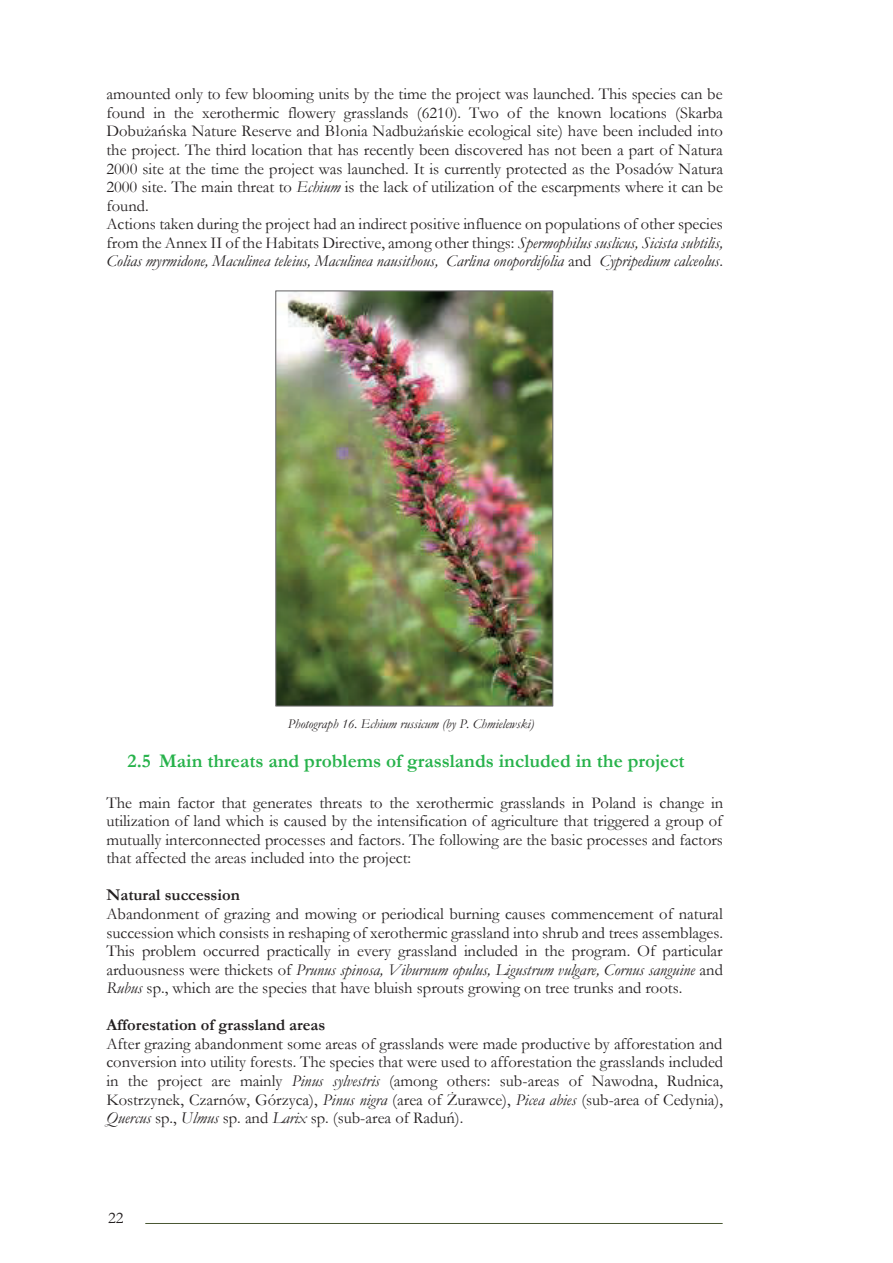
<style>
.page{position:relative;width:893px;height:1263px;background:#fff}
.page>*{position:absolute;margin:0;border:0;box-sizing:border-box;transform-origin:0 0}
.t1{font:700 19.5px "Garamond";color:#27b24b}
.t2{font:16.5px/18.6px "Garamond";color:#231f20;text-align:justify}
.t3{font:700 16.5px "Garamond";color:#231f20}
.t4{font:italic 13.5px "Garamond";color:#231f20}
.s1{font-style:italic}
</style>
<div class="page">
<img style="left:277px;top:292px;width:274px;height:412px">
<div style="left:275px;top:290px;width:278px;height:416px;border:1px solid #6c6b6c"></div>
<hr style="left:145px;top:1223px;width:578px;height:1px;background:#495733">
<p class="t2" style="left:106px;top:85px;width:618px;text-align:left">amounted only to few blooming units by the time the project was launched. This species can be found in the xerothermic flowery grasslands (6210). Two of the known locations (Skarba Dobużańska Nature Reserve and Błonia Nadbużańskie ecological site) have been included into the project. The third location that has recently been discovered has not been a part of Natura 2000 site at the time the project was launched. It is currently protected as the Posadów Natura 2000 site. The main threat to <span class="s1">Echium</span> is the lack of utilization of the escarpments where it can be found.<br>Actions taken during the project had an indirect positive influence on populations of other species from the Annex II of the Habitats Directive, among other things: <span class="s1">Spermophilus suslicus, Sicista subtilis, Colias myrmidone, Maculinea teleius, Maculinea nausithous, Carlina onopordifolia</span> and <span class="s1">Cypripedium calceolus</span>.</p>
<p class="t4" style="left:288px;top:716px;width:248px">Photograph 16. Echium russicum (by P. Chmielewski)</p>
<p class="t1" style="left:128px;top:750px;width:559px">2.5 Main threats and problems of grasslands included in the project</p>
<p class="t2" style="left:106px;top:793px;width:618px">The main factor that generates threats to the xerothermic grasslands in Poland is change in utilization of land which is caused by the intensification of agriculture that triggered a group of mutually interconnected processes and factors. The following are the basic processes and factors that affected the areas included into the project:</p>
<p class="t3" style="left:106px;top:886px;width:135px">Natural succession</p>
<p class="t2" style="left:106px;top:905px;width:618px">Abandonment of grazing and mowing or periodical burning causes commencement of natural succession which consists in reshaping of xerothermic grassland into shrub and trees assemblages.<br>This problem occurred practically in every grassland included in the program. Of particular arduousness were thickets of <span class="s1">Prunus spinosa, Viburnum opulus, Ligustrum vulgare, Cornus sanguine</span> and <span class="s1">Rubus</span> sp., which are the species that have bluish sprouts growing on tree trunks and roots.</p>
<p class="t3" style="left:106px;top:1016px;width:221px">Afforestation of grassland areas</p>
<p class="t2" style="left:106px;top:1035px;width:618px">After grazing abandonment some areas of grasslands were made productive by afforestation and conversion into utility forests. The species that were used to afforestation the grasslands included in the project are mainly <span class="s1">Pinus sylvestris</span> (among others: sub-areas of Nawodna, Rudnica, Kostrzynek, Czarnów, Górzyca), <span class="s1">Pinus nigra</span> (area of Żurawce), <span class="s1">Picea abies</span> (sub-area of Cedynia), <span class="s1">Quercus</span> sp., <span class="s1">Ulmus</span> sp. and <span class="s1">Larix</span> sp. (sub-area of Raduń).</p>
<p class="t2" style="left:108px;top:1208px;width:17px">22</p>
</div>
